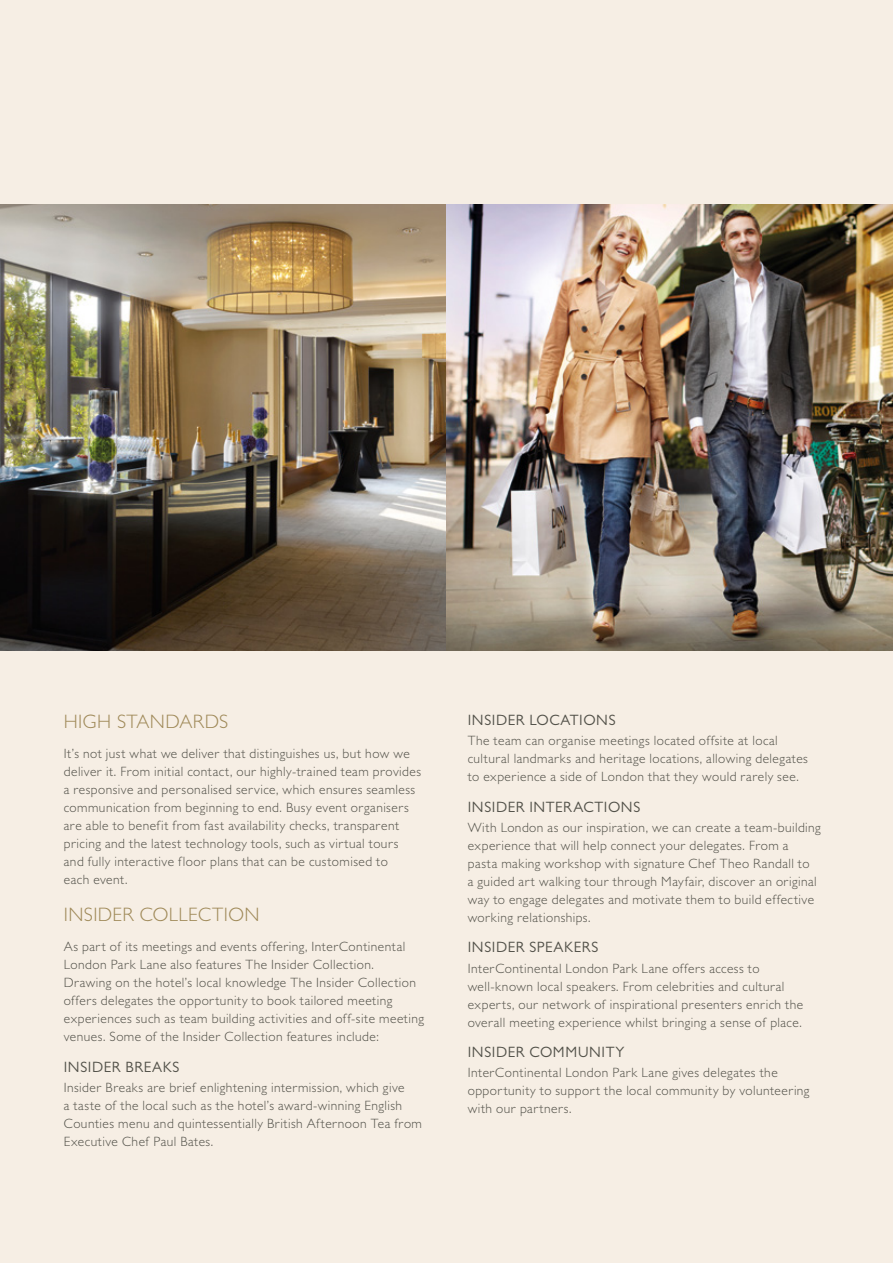
<style>
.page{position:relative;width:893px;height:1263px;background:#fff}
.page>*{position:absolute;margin:0;border:0;box-sizing:border-box;transform-origin:0 0}
.t1{font:300 19.5px "Gill Sans MT Pro";letter-spacing:.02em;color:#9f8958}
.t2{font:15px "Gill Sans MT Pro";letter-spacing:.04em;color:#525149}
.t3{font:300 13.5px/18px "Gill Sans MT Pro";letter-spacing:.035em;color:#525149}
</style>
<div class="page">
<div style="left:0;top:0;width:893px;height:204px;background:#f6eee4"></div>
<div style="left:0;top:651px;width:893px;height:612px;background:#f6eee4"></div>
<img style="left:0;top:204px;width:893px;height:447px">
<h1 class="t1" style="left:64px;top:709px;width:166px">HIGH STANDARDS</h1>
<p class="t3" style="left:64px;top:745px;width:359px">It’s not just what we deliver that distinguishes us, but how we deliver it. From initial contact, our highly-trained team provides a responsive and personalised service, which ensures seamless communication from beginning to end. Busy event organisers are able to benefit from fast availability checks, transparent pricing and the latest technology tools, such as virtual tours and fully interactive floor plans that can be customised to<br>each event.</p>
<h1 class="t1" style="left:64px;top:902px;width:197px">INSIDER COLLECTION</h1>
<p class="t3" style="left:64px;top:938px;width:362px">As part of its meetings and events offering, InterContinental London Park Lane also features The Insider Collection.<br>Drawing on the hotel’s local knowledge The Insider Collection offers delegates the opportunity to book tailored meeting experiences such as team building activities and off-site meeting venues. Some of the Insider Collection features include:</p>
<p class="t2" style="left:64px;top:1058px;width:117px">INSIDER BREAKS</p>
<p class="t3" style="left:64px;top:1078px;width:360px">Insider Breaks are brief enlightening intermission, which give<br>a taste of the local such as the hotel’s award-winning English Counties menu and quintessentially British Afternoon Tea from Executive Chef Paul Bates.</p>
<p class="t2" style="left:468px;top:711px;width:149px">INSIDER LOCATIONS</p>
<p class="t3" style="left:468px;top:731px;width:342px">The team can organise meetings located offsite at local cultural landmarks and heritage locations, allowing delegates to experience a side of London that they would rarely see.</p>
<p class="t2" style="left:468px;top:797px;width:174px">INSIDER INTERACTIONS</p>
<p class="t3" style="left:468px;top:818px;width:355px">With London as our inspiration, we can create a team-building experience that will help connect your delegates. From a pasta making workshop with signature Chef Theo Randall to<br>a guided art walking tour through Mayfair, discover an original way to engage delegates and motivate them to build effective working relationships.</p>
<p class="t2" style="left:468px;top:938px;width:132px">INSIDER SPEAKERS</p>
<p class="t3" style="left:468px;top:959px;width:337px">InterContinental London Park Lane offers access to well-known local speakers. From celebrities and cultural experts, our network of inspirational presenters enrich the overall meeting experience whilst bringing a sense of place.</p>
<p class="t2" style="left:468px;top:1043px;width:158px">INSIDER COMMUNITY</p>
<p class="t3" style="left:468px;top:1064px;width:343px">InterContinental London Park Lane gives delegates the opportunity to support the local community by volunteering with our partners.</p>
</div>
